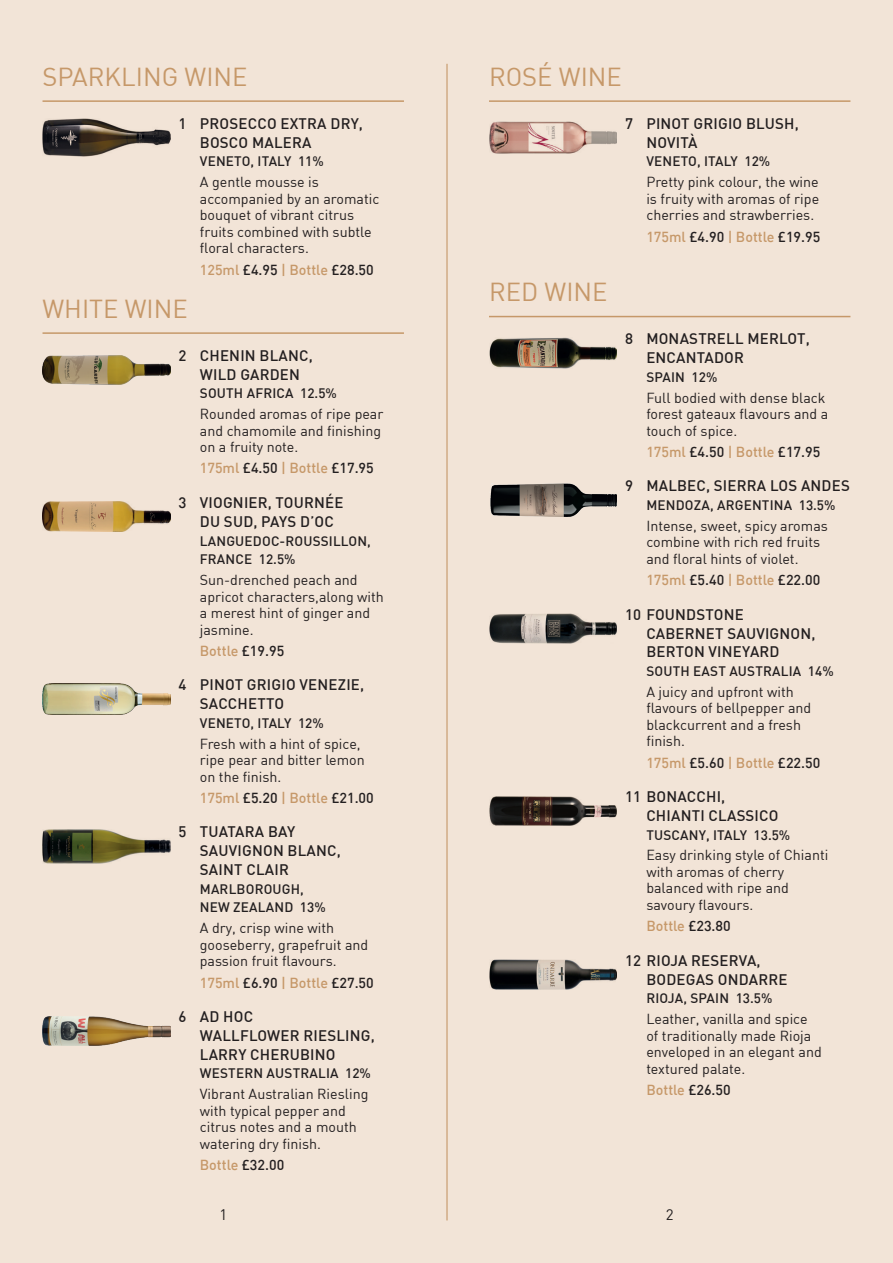
<style>
.page{position:relative;width:893px;height:1263px;background:#f2e4d7}
.page>*{position:absolute;margin:0;border:0;box-sizing:border-box;transform-origin:0 0}
.heading{font:25.5px "DIN";color:#c69869}
.wine_name{font:500 15px/18.8px "DIN";letter-spacing:.015em;color:#231f20}
.wine_name-2{font:15px "DIN";color:#231f20}
.tasting_note{font:14.25px/16.5px "DIN";color:#231f20}
.measures_line{font:500 14.25px "DIN";color:#c69869}
.country{font:500 13.5px/18.8px "DIN";letter-spacing:.015em;color:#231f20}
.s1{color:#231f20}
</style>
<div class="page">
<hr style="left:43px;top:100px;width:361px;height:2px;background:#c69869">
<hr style="left:43px;top:332px;width:361px;height:2px;background:#c69869">
<img style="left:43px;top:118px;width:127px;height:38px">
<img style="left:43px;top:355px;width:127px;height:30px">
<img style="left:43px;top:502px;width:127px;height:29px">
<img style="left:43px;top:683px;width:127px;height:32px">
<img style="left:43px;top:829px;width:127px;height:34px">
<img style="left:43px;top:1016px;width:127px;height:29px">
<hr style="left:489px;top:100px;width:361px;height:2px;background:#c69869">
<hr style="left:489px;top:316px;width:361px;height:1px;background:#c69869">
<img style="left:489px;top:121px;width:127px;height:33px">
<img style="left:489px;top:337px;width:127px;height:31px">
<img style="left:490px;top:483px;width:127px;height:34px">
<img style="left:489px;top:614px;width:128px;height:29px">
<img style="left:489px;top:796px;width:128px;height:29px">
<img style="left:489px;top:959px;width:128px;height:31px">
<hr style="left:446px;top:64px;width:2px;height:1156px;background:#c69869">
<p class="heading" style="left:43px;top:61px;width:206px">SPARKLING WINE</p>
<p class="wine_name" style="left:200px;top:114px;width:165px;text-indent:-21px">1 PROSECCO EXTRA DRY,<br>BOSCO MALERA</p>
<p class="country" style="left:200px;top:152px;width:125px">VENETO, ITALY 11%</p>
<p class="tasting_note" style="left:200px;top:174px;width:181px">A gentle mousse is accompanied by an aromatic bouquet of vibrant citrus fruits combined with subtle floral characters.</p>
<p class="measures_line" style="left:200px;top:260px;width:175px">125ml <span class="s1">£4.95</span> | Bottle <span class="s1">£28.50</span></p>
<p class="heading" style="left:43px;top:293px;width:147px">WHITE WINE</p>
<p class="wine_name" style="left:179px;top:346px;width:136px;text-align:center">2 CHENIN BLANC,<br>WILD GARDEN</p>
<p class="country" style="left:200px;top:384px;width:139px">SOUTH AFRICA 12.5%</p>
<p class="tasting_note" style="left:200px;top:405px;width:185px">Rounded aromas of ripe pear and chamomile and finishing on a fruity note.</p>
<p class="measures_line" style="left:200px;top:459px;width:175px">175ml <span class="s1">£4.50</span> | Bottle <span class="s1">£17.95</span></p>
<p class="wine_name" style="left:200px;top:493px;width:145px;text-indent:-21px">3 VIOGNIER, TOURNÉE<br>DU SUD, PAYS D’OC</p>
<p class="country" style="left:200px;top:531px;width:173px">LANGUEDOC-ROUSSILLON,<br>FRANCE 12.5%</p>
<p class="tasting_note" style="left:200px;top:571px;width:186px">Sun-drenched peach and apricot characters,along with a merest hint of ginger and jasmine.</p>
<p class="measures_line" style="left:200px;top:642px;width:86px">Bottle <span class="s1">£19.95</span></p>
<p class="wine_name" style="left:200px;top:675px;width:166px;text-indent:-21px">4 PINOT GRIGIO VENEZIE,<br>SACCHETTO</p>
<p class="country" style="left:200px;top:713px;width:125px">VENETO, ITALY 12%</p>
<p class="tasting_note" style="left:200px;top:735px;width:166px">Fresh with a hint of spice, ripe pear and bitter lemon on the finish.</p>
<p class="measures_line" style="left:200px;top:789px;width:175px">175ml <span class="s1">£5.20</span> | Bottle <span class="s1">£21.00</span></p>
<p class="wine_name" style="left:200px;top:822px;width:142px;text-indent:-21px">5 TUATARA BAY<br>SAUVIGNON BLANC,<br>SAINT CLAIR</p>
<p class="country" style="left:200px;top:879px;width:127px">MARLBOROUGH,<br>NEW ZEALAND 13%</p>
<p class="tasting_note" style="left:200px;top:919px;width:170px">A dry, crisp wine with gooseberry, grapefruit and passion fruit flavours.</p>
<p class="measures_line" style="left:200px;top:973px;width:175px">175ml <span class="s1">£6.90</span> | Bottle <span class="s1">£27.50</span></p>
<p class="wine_name" style="left:200px;top:1007px;width:176px;text-indent:-21px">6 AD HOC<br>WALLFLOWER RIESLING,<br>LARRY CHERUBINO</p>
<p class="country" style="left:200px;top:1063px;width:173px">WESTERN AUSTRALIA 12%</p>
<p class="tasting_note" style="left:200px;top:1085px;width:170px">Vibrant Australian Riesling with typical pepper and citrus notes and a mouth watering dry finish.</p>
<p class="measures_line" style="left:200px;top:1156px;width:86px">Bottle <span class="s1">£32.00</span></p>
<p class="heading" style="left:489px;top:61px;width:134px">ROSÉ WINE</p>
<p class="heading" style="left:489px;top:276px;width:120px">RED WINE</p>
<p class="wine_name" style="left:646px;top:114px;width:154px;text-indent:-21px">7 PINOT GRIGIO BLUSH,<br>NOVITÀ</p>
<p class="country" style="left:646px;top:152px;width:125px">VENETO, ITALY 12%</p>
<p class="tasting_note" style="left:646px;top:174px;width:174px;text-align:justify">Pretty pink colour, the wine is fruity with aromas of ripe cherries and strawberries.</p>
<p class="measures_line" style="left:646px;top:227px;width:175px">175ml <span class="s1">£4.90</span> | Bottle <span class="s1">£19.95</span></p>
<p class="wine_name" style="left:646px;top:329px;width:165px;text-indent:-21px">8 MONASTRELL MERLOT,<br>ENCANTADOR</p>
<p class="country" style="left:646px;top:367px;width:73px">SPAIN 12%</p>
<p class="tasting_note" style="left:646px;top:389px;width:183px">Full bodied with dense black forest gateaux flavours and a touch of spice.</p>
<p class="measures_line" style="left:646px;top:443px;width:175px">175ml <span class="s1">£4.50</span> | Bottle <span class="s1">£17.95</span></p>
<p class="wine_name" style="left:625px;top:476px;width:226px">9 MALBEC, SIERRA LOS ANDES</p>
<p class="country" style="left:646px;top:495px;width:191px">MENDOZA, ARGENTINA 13.5%</p>
<p class="tasting_note" style="left:646px;top:517px;width:183px">Intense, sweet, spicy aromas combine with rich red fruits and floral hints of violet.</p>
<p class="measures_line" style="left:646px;top:571px;width:175px">175ml <span class="s1">£5.40</span> | Bottle <span class="s1">£22.00</span></p>
<p class="wine_name" style="left:646px;top:604px;width:171px;text-indent:-21px">10 FOUNDSTONE<br>CABERNET SAUVIGNON,<br>BERTON VINEYARD</p>
<p class="country" style="left:646px;top:661px;width:189px">SOUTH EAST AUSTRALIA 14%</p>
<p class="tasting_note" style="left:646px;top:683px;width:166px">A juicy and upfront with flavours of bellpepper and blackcurrent and a fresh finish.</p>
<p class="measures_line" style="left:646px;top:753px;width:175px">175ml <span class="s1">£5.60</span> | Bottle <span class="s1">£22.50</span></p>
<p class="wine_name" style="left:646px;top:787px;width:134px;text-indent:-21px">11 BONACCHI,<br>CHIANTI CLASSICO</p>
<p class="country" style="left:646px;top:825px;width:145px">TUSCANY, ITALY 13.5%</p>
<p class="tasting_note" style="left:646px;top:847px;width:184px">Easy drinking style of Chianti with aromas of cherry balanced with ripe and savoury flavours.</p>
<p class="measures_line" style="left:646px;top:917px;width:86px">Bottle <span class="s1">£23.80</span></p>
<p class="wine_name" style="left:646px;top:950px;width:143px;text-indent:-21px">12 RIOJA RESERVA,<br>BODEGAS ONDARRE</p>
<p class="country" style="left:646px;top:988px;width:128px">RIOJA, SPAIN 13.5%</p>
<p class="tasting_note" style="left:646px;top:1010px;width:177px">Leather, vanilla and spice of traditionally made Rioja enveloped in an elegant and textured palate.</p>
<p class="measures_line" style="left:646px;top:1080px;width:86px">Bottle <span class="s1">£26.50</span></p>
<p class="wine_name-2" style="left:219px;top:1205px;width:9px">1</p>
<p class="wine_name-2" style="left:666px;top:1205px;width:9px">2</p>
</div>
